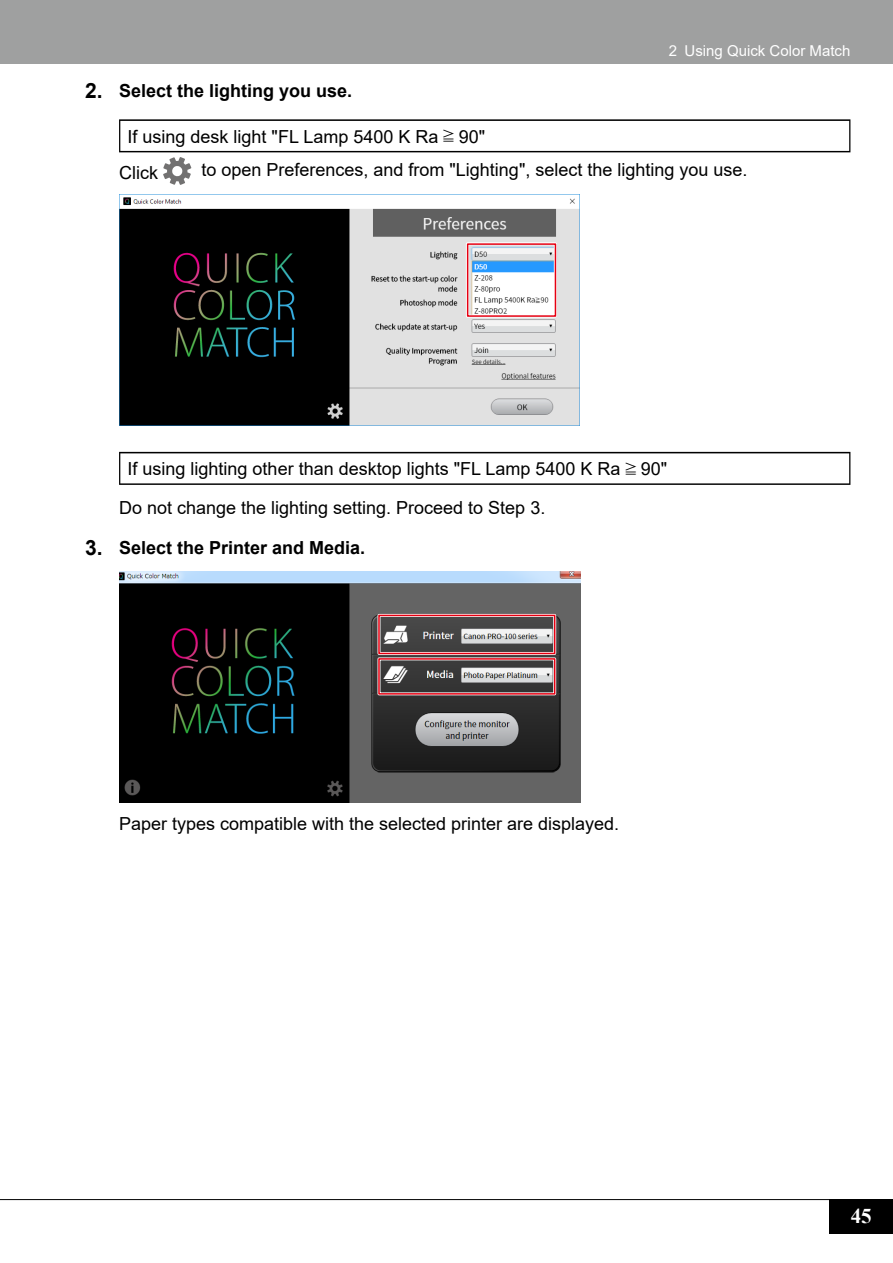
<style>
.page{position:relative;width:893px;height:1263px;background:#fff}
.page>*{position:absolute;margin:0;border:0;box-sizing:border-box;transform-origin:0 0}
.t1{font:700 21px "Times New Roman";color:#fff}
.t2{font:18px/36.8px "Arial";color:#000}
.t3{font:700 18px "Arial";color:#000}
.t4{font:15px "Arial";color:#fff}
.s1{font-size:21px}
.s2{font-family:"Koz Go Pro";font-size:13.5px}
</style>
<div class="page">
<div style="left:0;top:0;width:893px;height:64px;background:#9fa0a0"></div>
<div style="left:829px;top:1199px;width:64px;height:34px;background:#000"></div>
<hr style="left:0;top:1199px;width:834px;height:1px;background:#000">
<div style="left:119px;top:119px;width:731px;height:33px;background:#161616"></div>
<div style="left:120px;top:121px;width:729px;height:30px;background:#fff"></div>
<div style="left:119px;top:452px;width:731px;height:33px;background:#6b6b6b"></div>
<div style="left:120px;top:453px;width:729px;height:30px;background:#fff"></div>
<svg style="left:163px;top:157px;width:28px;height:28px"></svg>
<img style="left:119px;top:195px;width:460px;height:231px">
<div style="left:466px;top:242px;width:91px;height:76px;border:3px solid #fff"></div>
<div style="left:467px;top:243px;width:89px;height:74px;border:2px solid #e60012"></div>
<img style="left:119px;top:571px;width:461px;height:231px">
<div style="left:378px;top:615px;width:177px;height:39px;border:2px solid #e60012"></div>
<div style="left:378px;top:658px;width:177px;height:37px;border:2px solid #e60012"></div>
<p class="t4" style="left:669px;top:40px;width:183px">2 Using Quick Color Match</p>
<p class="t3" style="left:85px;top:78px;width:269px"><span class="s1">2.</span> Select the lighting you use.</p>
<p class="t2" style="left:119px;top:118px;width:368px;text-indent:8px">If using desk light "FL Lamp 5400 K Ra <span class="s2">≧</span> 90"<br>Click</p>
<p class="t2" style="left:201px;top:152px;width:548px">to open Preferences, and from "Lighting", select the lighting you use.</p>
<p class="t2" style="left:119px;top:449px;width:550px;line-height:39.3px;text-indent:9px">If using lighting other than desktop lights "FL Lamp 5400 K Ra <span class="s2">≧</span> 90"<br>Do not change the lighting setting. Proceed to Step 3.</p>
<p class="t3" style="left:85px;top:535px;width:282px"><span class="s1">3.</span> Select the Printer and Media.</p>
<p class="t2" style="left:119px;top:805px;width:502px">Paper types compatible with the selected printer are displayed.</p>
<p class="t1" style="left:851px;top:1201px;width:22px">45</p>
</div>
